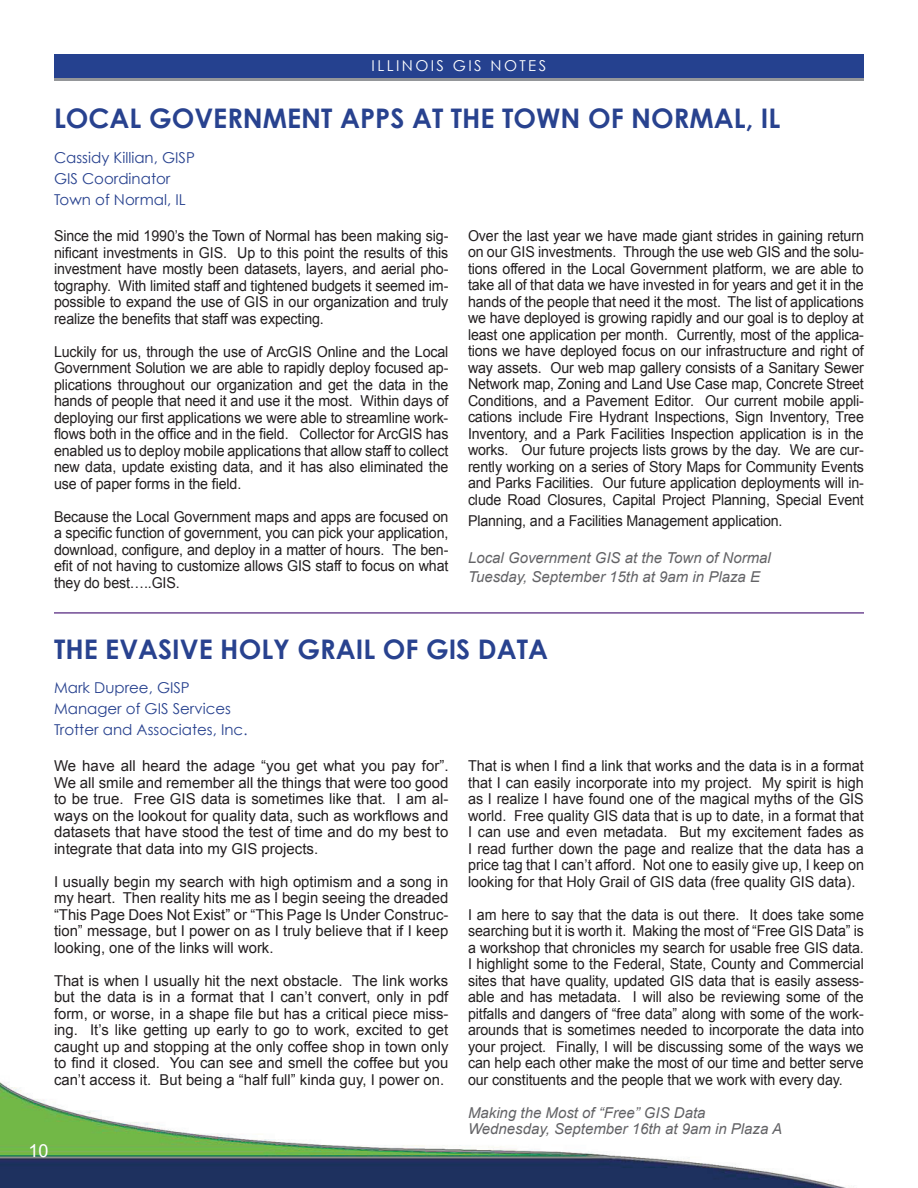
<style>
.page{position:relative;width:918px;height:1188px;background:#fff}
.page>*{position:absolute;margin:0;border:0;box-sizing:border-box;transform-origin:0 0}
.t1{font:700 27px "Century Gothic";color:#28428f}
.t2{font:18px "Arial";color:#fff}
.t3{font:15px/16.5px "Arial";letter-spacing:-.005em;color:#231f20;text-align:justify;scale:.95 1}
.t4{font:15px/16.5px "Arial";letter-spacing:-.005em;color:#231f20;text-align:justify}
.t5{font:15px/16.5px "Arial";letter-spacing:-.005em;color:#231f20;text-align:justify;scale:.96 1}
.t6{font:italic 15px/18.8px "Arial";color:#636366}
.t7{font:15px/21px "Century Gothic";color:#28428f}
.t8{font:15px "Century Gothic";letter-spacing:.16em;color:#fff}
</style>
<div class="page">
<img style="left:0;top:1082px;width:846px;height:106px">
<div style="left:54px;top:54px;width:810px;height:25px;background:#25418f"></div>
<hr style="left:54px;top:79px;width:810px;height:2px;background:#949699">
<hr style="left:54px;top:612px;width:810px;height:2px;background:#714a94">
<p class="t8" style="left:372px;top:57px;width:176px">ILLINOIS GIS NOTES</p>
<h1 class="t1" style="left:54px;top:101px;width:32px">LOCAL</h1>
<h1 class="t1" style="left:149px;top:101px;width:82px">GOVERNMENT</h1>
<h1 class="t1" style="left:340px;top:101px;width:35px">APPS</h1>
<h1 class="t1" style="left:412px;top:101px;width:54px">AT THE</h1>
<h1 class="t1" style="left:502px;top:101px;width:169px">TOWN OF NORMAL</h1>
<h1 class="t1" style="left:746px;top:101px;width:36px">, IL</h1>
<p class="t7" style="left:54px;top:147px;width:142px">Cassidy Killian, GISP<br>GIS Coordinator<br>Town of Normal, IL</p>
<p class="t3" style="left:54px;top:228px;width:417px">Since the mid 1990’s the Town of Normal has been making sig&shy;nificant investments in GIS. Up to this point the results of this investment have mostly been datasets, layers, and aerial pho&shy;tography. With limited staff and tightened budgets it seemed im&shy;possible to expand the use of GIS in our organization and truly realize the benefits that staff was expecting.</p>
<p class="t3" style="left:54px;top:343px;width:417px">Luckily for us, through the use of ArcGIS Online and the Local Government Solution we are able to rapidly deploy focused ap&shy;plications throughout our organization and get the data in the hands of people that need it and use it the most. Within days of deploying our first applications we were able to streamline work&shy;flows both in the office and in the field. Collector for ArcGIS has enabled us to deploy mobile applications that allow staff to collect new data, update existing data, and it has also eliminated the use of paper forms in the field.</p>
<p class="t3" style="left:54px;top:508px;width:417px">Because the Local Government maps and apps are focused on a specific function of government, you can pick your application, download, configure, and deploy in a matter of hours. The ben&shy;efit of not having to customize allows GIS staff to focus on what they do best…..GIS.</p>
<p class="t3" style="left:468px;top:228px;width:418px">Over the last year we have made giant strides in gaining return on our GIS investments. Through the use web GIS and the solu&shy;tions offered in the Local Government platform, we are able to take all of that data we have invested in for years and get it in the hands of the people that need it the most. The list of applications we have deployed is growing rapidly and our goal is to deploy at least one application per month. Currently, most of the applica&shy;tions we have deployed focus on our infrastructure and right of way assets. Our web map gallery consists of a Sanitary Sewer Network map, Zoning and Land Use Case map, Concrete Street Conditions, and a Pavement Editor. Our current mobile appli&shy;cations include Fire Hydrant Inspections, Sign Inventory, Tree Inventory, and a Park Facilities Inspection application is in the works. Our future projects lists grows by the day. We are cur&shy;rently working on a series of Story Maps for Community Events and Parks Facilities. Our future application deployments will in&shy;clude Road Closures, Capital Project Planning, Special Event</p>
<p class="t3" style="left:468px;top:513px;width:333px">Planning, and a Facilities Management application.</p>
<p class="t6" style="left:468px;top:549px;width:304px">Local Government GIS at the Town of Normal<br>Tuesday, September 15th at 9am in Plaza E</p>
<h1 class="t1" style="left:54px;top:632px;width:203px">THE EVASIVE HOLY</h1>
<h1 class="t1" style="left:298px;top:632px;width:37px">GRAIL</h1>
<h1 class="t1" style="left:383px;top:632px;width:132px">OF GIS DATA</h1>
<p class="t7" style="left:54px;top:677px;width:195px">Mark Dupree, GISP<br>Manager of GIS Services<br>Trotter and Associates, Inc.</p>
<p class="t4" style="left:54px;top:758px;width:396px">We have all heard the adage “you get what you pay for”.<br>We all smile and remember all the things that were too good to be true. Free GIS data is sometimes like that. I am al&shy;ways on the lookout for quality data, such as workflows and datasets that have stood the test of time and do my best to integrate that data into my GIS projects.</p>
<p class="t4" style="left:54px;top:873px;width:396px">I usually begin my search with high optimism and a song in my heart. Then reality hits me as I begin seeing the dreaded “This Page Does Not Exist” or “This Page Is Under Construc&shy;tion” message, but I power on as I truly believe that if I keep looking, one of the links will work.</p>
<p class="t4" style="left:54px;top:972px;width:396px">That is when I usually hit the next obstacle. The link works but the data is in a format that I can’t convert, only in pdf form, or worse, in a shape file but has a critical piece miss&shy;ing. It’s like getting up early to go to work, excited to get caught up and stopping at the only coffee shop in town only to find it closed. You can see and smell the coffee but you can’t access it. But being a “half full” kinda guy, I power on.</p>
<p class="t2" style="left:29px;top:1139px;width:22px">10</p>
<p class="t5" style="left:468px;top:758px;width:414px">That is when I find a link that works and the data is in a format that I can easily incorporate into my project. My spirit is high as I realize I have found one of the magical myths of the GIS world. Free quality GIS data that is up to date, in a format that I can use and even metadata. But my excitement fades as I read further down the page and realize that the data has a price tag that I can’t afford. Not one to easily give up, I keep on looking for that Holy Grail of GIS data (free quality GIS data).</p>
<p class="t3" style="left:468px;top:906px;width:418px">I am here to say that the data is out there. It does take some searching but it is worth it. Making the most of “Free GIS Data” is a workshop that chronicles my search for usable free GIS data.<br>I highlight some to the Federal, State, County and Commercial sites that have quality, updated GIS data that is easily assess&shy;able and has metadata. I will also be reviewing some of the pitfalls and dangers of “free data” along with some of the work&shy;arounds that is sometimes needed to incorporate the data into your project. Finally, I will be discussing some of the ways we can help each other make the most of our time and better serve our constituents and the people that we work with every day.</p>
<p class="t6" style="left:468px;top:1104px;width:316px;line-height:16.5px">Making the Most of “Free” GIS Data<br>Wednesday, September 16th at 9am in Plaza A</p>
</div>
